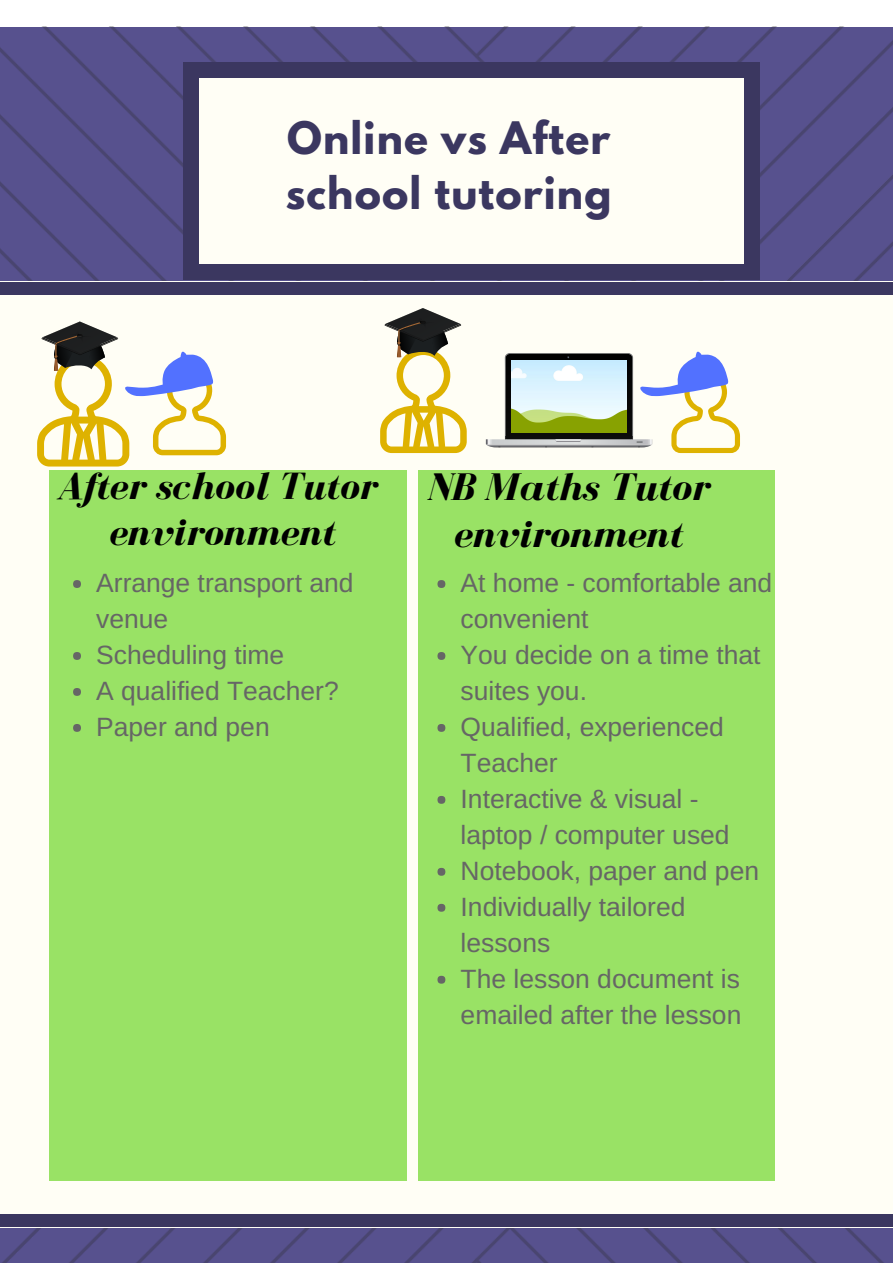
<style>
.page{position:relative;width:893px;height:1263px;background:#fff}
.page>*{position:absolute;margin:0;border:0;box-sizing:border-box;transform-origin:0 0}
.t1{font:700 39.6px/55.1px "League Spartan";letter-spacing:.03em;color:#3b3760}
.t2{font:italic 700 39.6px/47.2px "Bodoni FLF";color:#000;text-align:center}
.t3{font:italic 700 39.15px/46px "Bodoni FLF";color:#000;text-align:center}
.t4{font:26.4px/36px "Arimo";color:#666}
</style>
<div class="page">
<img style="left:0;top:27px;width:892px;height:1235px">
<div style="left:187px;top:73px;width:568px;height:196px;background:#fffef5"></div>
<div style="left:743px;top:265px;width:16px;height:15px;background:#3b3760"></div>
<div style="left:183px;top:76px;width:16px;height:190px;background:#3b3760"></div>
<div style="left:183px;top:265px;width:16px;height:15px;background:#3b3760"></div>
<div style="left:743px;top:76px;width:16px;height:190px;background:#3b3760"></div>
<div style="left:198px;top:265px;width:546px;height:15px;background:#3b3760"></div>
<div style="left:743px;top:62px;width:16px;height:15px;background:#3b3760"></div>
<div style="left:183px;top:62px;width:16px;height:15px;background:#3b3760"></div>
<div style="left:198px;top:62px;width:546px;height:15px;background:#3b3760"></div>
<div style="left:0;top:281px;width:892px;height:946px;background:#fffef5"></div>
<div style="left:0;top:1214px;width:892px;height:13px;background:#3b3760"></div>
<div style="left:0;top:282px;width:892px;height:12px;background:#3b3760"></div>
<div style="left:49px;top:470px;width:358px;height:710px;background:#99e265"></div>
<div style="left:418px;top:470px;width:356px;height:710px;background:#99e265"></div>
<div style="left:73px;top:580px;width:8px;height:8px;background:#666;border-radius:50%"></div>
<div style="left:73px;top:652px;width:8px;height:8px;background:#666;border-radius:50%"></div>
<div style="left:73px;top:688px;width:8px;height:8px;background:#666;border-radius:50%"></div>
<div style="left:73px;top:724px;width:8px;height:8px;background:#666;border-radius:50%"></div>
<div style="left:437px;top:580px;width:8px;height:8px;background:#666;border-radius:50%"></div>
<div style="left:437px;top:652px;width:8px;height:8px;background:#666;border-radius:50%"></div>
<div style="left:437px;top:724px;width:8px;height:8px;background:#666;border-radius:50%"></div>
<div style="left:437px;top:796px;width:8px;height:8px;background:#666;border-radius:50%"></div>
<div style="left:437px;top:868px;width:8px;height:8px;background:#666;border-radius:50%"></div>
<div style="left:437px;top:904px;width:8px;height:8px;background:#666;border-radius:50%"></div>
<div style="left:437px;top:976px;width:8px;height:8px;background:#666;border-radius:50%"></div>
<svg style="left:380px;top:308px;width:86px;height:145px"></svg>
<svg style="left:37px;top:321px;width:189px;height:145px"></svg>
<svg style="left:486px;top:351px;width:254px;height:102px"></svg>
<h1 class="t1" style="left:286px;top:116px;width:327px">Online vs After school tutoring</h1>
<h2 class="t3" style="left:56px;top:463px;width:322px">After school Tutor environment</h2>
<h1 class="t2" style="left:427px;top:463px;width:284px">NB Maths Tutor environment</h1>
<p class="t4" style="left:96px;top:565px;width:259px">Arrange transport and venue<br>Scheduling time<br>A qualified Teacher?<br>Paper and pen</p>
<p class="t4" style="left:460px;top:565px;width:313px">At home - comfortable and convenient<br>You decide on a time that suites you.<br>Qualified, experienced<br>Teacher<br>Interactive &amp; visual - laptop / computer used<br>Notebook, paper and pen<br>Individually tailored lessons<br>The lesson document is emailed after the lesson</p>
</div>
